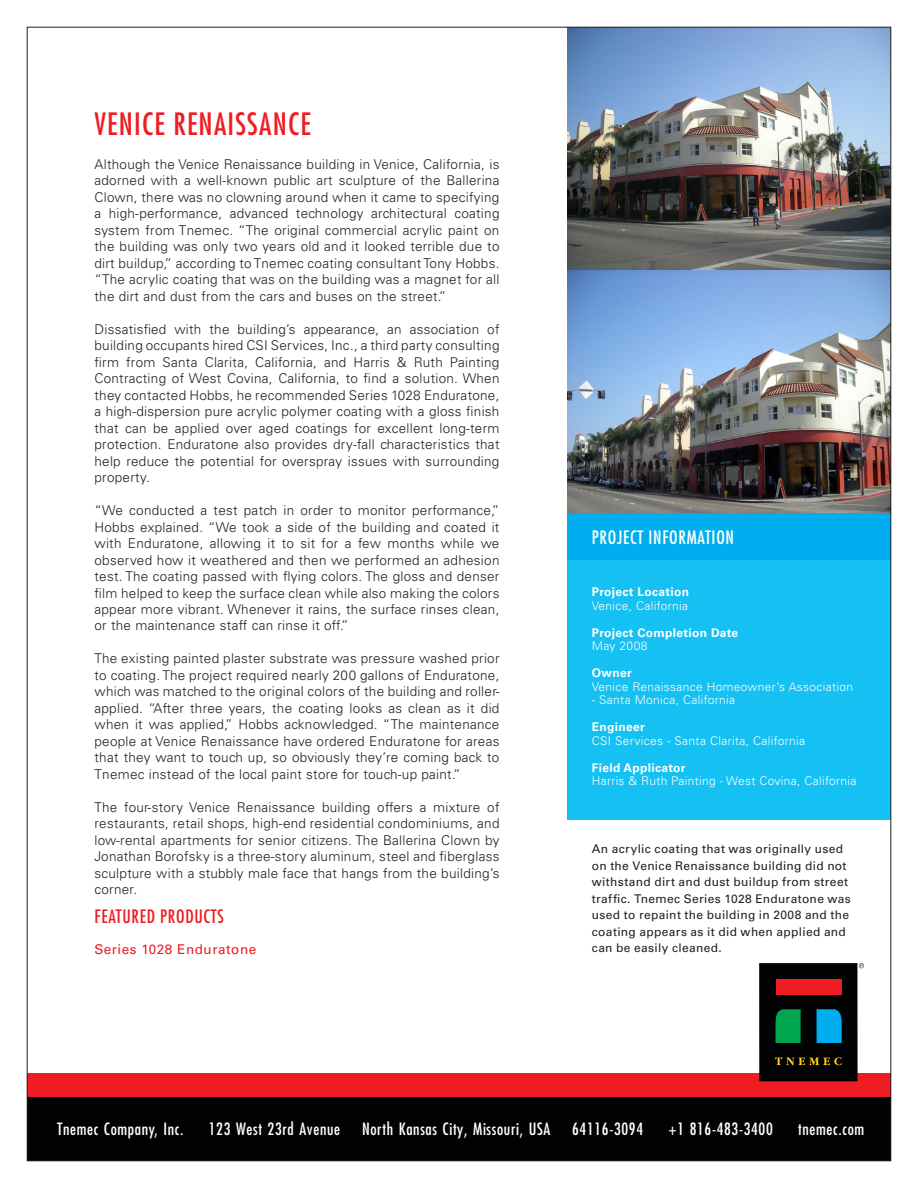
<style>
.page{position:relative;width:918px;height:1188px;background:#fff}
.page>*{position:absolute;margin:0;border:0;box-sizing:border-box;transform-origin:0 0}
.t1{font:condensed 30px "Futura Std";letter-spacing:.04em;color:#ee1d23}
.t2{font:condensed 18px "Futura Std";letter-spacing:.04em;color:#fff}
.t3{font:condensed 18px "Futura Std";letter-spacing:.04em;color:#ee1d23}
.t4{font:condensed 16.5px "Futura Std";letter-spacing:.04em;color:#fff}
.t5{font:300 13.5px/16.5px "Univers LT Std";letter-spacing:.02em;color:#231f20;text-align:justify}
.t6{font:13.5px "Univers LT Std";letter-spacing:.04em;color:#ee1d23}
.Body_on_White{font:12px/16.5px "Univers LT Std";letter-spacing:.025em;color:#231f20}
.t7{font:300 12px "Univers LT Std";letter-spacing:.025em;color:#fff}
.t8{font:700 12px "Univers LT Std";letter-spacing:.025em;color:#fff}
</style>
<div class="page">
<div style="left:27px;top:1097px;width:864px;height:64px;background:#010203"></div>
<div style="left:27px;top:1074px;width:864px;height:23px;background:#ee1d23"></div>
<div style="left:567px;top:513px;width:324px;height:48px;background:#00aeef"></div>
<div style="left:567px;top:561px;width:324px;height:259px;background:#15c0f2"></div>
<img style="left:567px;top:270px;width:322px;height:243px">
<img style="left:567px;top:29px;width:322px;height:241px">
<div style="left:759px;top:963px;width:99px;height:118px;background:#010203"></div>
<div style="left:776px;top:979px;width:65px;height:15px;background:#ee1d23"></div>
<svg style="left:775px;top:1009px;width:26px;height:34px"></svg>
<svg style="left:817px;top:1009px;width:25px;height:34px"></svg>
<svg style="left:775px;top:1057px;width:67px;height:8px"></svg>
<svg style="left:859px;top:963px;width:5px;height:5px"></svg>
<p class="t1" style="left:94px;top:106px;width:218px">VENICE RENAISSANCE</p>
<p class="t5" style="left:94px;top:156px;width:407px">Although the Venice Renaissance building in Venice, California, is adorned with a well-known public art sculpture of the Ballerina Clown, there was no clowning around when it came to specifying a high-performance, advanced technology architectural coating system from Tnemec. “The original commercial acrylic paint on the building was only two years old and it looked terrible due to dirt buildup,” according to Tnemec coating consultant Tony Hobbs. “The acrylic coating that was on the building was a magnet for all the dirt and dust from the cars and buses on the street.”</p>
<p class="t5" style="left:94px;top:321px;width:407px">Dissatisfied with the building’s appearance, an association of building occupants hired CSI Services, Inc., a third party consulting firm from Santa Clarita, California, and Harris &amp; Ruth Painting Contracting of West Covina, California, to find a solution. When they contacted Hobbs, he recommended Series 1028 Enduratone, a high-dispersion pure acrylic polymer coating with a gloss finish that can be applied over aged coatings for excellent long-term protection. Enduratone also provides dry-fall characteristics that help reduce the potential for overspray issues with surrounding property.</p>
<p class="t5" style="left:94px;top:502px;width:407px">“We conducted a test patch in order to monitor performance,” Hobbs explained. “We took a side of the building and coated it with Enduratone, allowing it to sit for a few months while we observed how it weathered and then we performed an adhesion test. The coating passed with flying colors. The gloss and denser film helped to keep the surface clean while also making the colors appear more vibrant. Whenever it rains, the surface rinses clean, or the maintenance staff can rinse it off.”</p>
<p class="t5" style="left:94px;top:650px;width:407px">The existing painted plaster substrate was pressure washed prior to coating. The project required nearly 200 gallons of Enduratone, which was matched to the original colors of the building and roller&shy;applied. “After three years, the coating looks as clean as it did when it was applied,” Hobbs acknowledged. “The maintenance people at Venice Renaissance have ordered Enduratone for areas that they want to touch up, so obviously they’re coming back to Tnemec instead of the local paint store for touch-up paint.”</p>
<p class="t5" style="left:94px;top:799px;width:407px">The four-story Venice Renaissance building offers a mixture of restaurants, retail shops, high-end residential condominiums, and low-rental apartments for senior citizens. The Ballerina Clown by Jonathan Borofsky is a three-story aluminum, steel and fiberglass sculpture with a stubbly male face that hangs from the building’s corner.</p>
<p class="t3" style="left:94px;top:906px;width:131px">FEATURED PRODUCTS</p>
<p class="t6" style="left:94px;top:941px;width:163px">Series 1028 Enduratone</p>
<p class="t2" style="left:592px;top:526px;width:144px">PROJECT INFORMATION</p>
<p class="t8" style="left:592px;top:585px;width:99px">Project Location</p>
<p class="t7" style="left:592px;top:598px;width:98px">Venice, California</p>
<p class="t8" style="left:592px;top:625px;width:148px">Project Completion Date</p>
<p class="t7" style="left:592px;top:639px;width:57px">May 2008</p>
<p class="t8" style="left:592px;top:666px;width:41px">Owner</p>
<p class="t7" style="left:592px;top:679px;width:263px">Venice Renaissance Homeowner’s Association</p>
<p class="t7" style="left:592px;top:693px;width:145px">- Santa Monica, California</p>
<p class="t8" style="left:592px;top:720px;width:54px">Engineer</p>
<p class="t7" style="left:592px;top:733px;width:215px">CSI Services - Santa Clarita, California</p>
<p class="t8" style="left:592px;top:760px;width:95px">Field Applicator</p>
<p class="t7" style="left:592px;top:774px;width:266px">Harris &amp; Ruth Painting - West Covina, California</p>
<p class="Body_on_White" style="left:592px;top:841px;width:261px">An acrylic coating that was originally used on the Venice Renaissance building did not withstand dirt and dust buildup from street traffic. Tnemec Series 1028 Enduratone was used to repaint the building in 2008 and the coating appears as it did when applied and can be easily cleaned.</p>
<p class="t4" style="left:57px;top:1119px;width:128px">Tnemec Company, Inc.</p>
<p class="t4" style="left:209px;top:1119px;width:133px">123 West 23rd Avenue</p>
<p class="t4" style="left:362px;top:1119px;width:190px">North Kansas City, Missouri, USA</p>
<p class="t4" style="left:572px;top:1119px;width:72px">64116-3094</p>
<p class="t4" style="left:668px;top:1119px;width:106px">+1 816-483-3400</p>
<p class="t4" style="left:798px;top:1119px;width:68px">tnemec.com</p>
</div>
